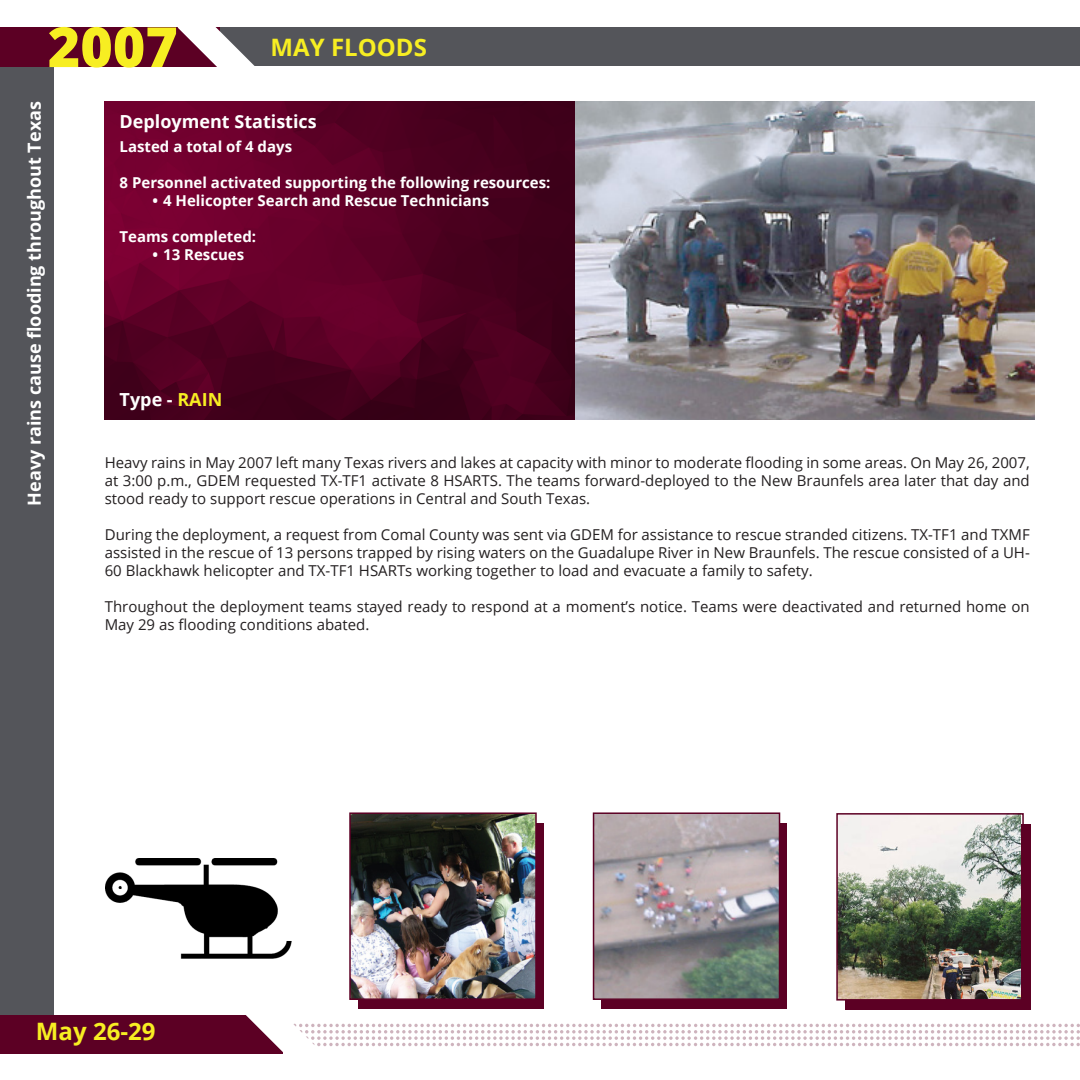
<style>
.page{position:relative;width:1080px;height:1080px;background:#fff}
.page>*{position:absolute;margin:0;border:0;box-sizing:border-box;transform-origin:0 0}
.t1{font:800 55.5px "Open Sans";color:#f7ee22}
.t2{font:700 24px "Open Sans";color:#f7ee22}
.t3{font:700 18px "Open Sans";color:#fff}
.t4{font:15px/18px "Open Sans";color:#231f20;text-align:justify}
.t5{font:700 15px "Open Sans";color:#fff}
.s1{color:#f7ee22}
</style>
<div class="page">
<div style="left:0;top:56px;width:54px;height:975px;background:#54555a"></div>
<div style="left:162px;top:27px;width:918px;height:39px;background:#54555a"></div>
<div style="left:0;top:27px;width:219px;height:40px;background:#5c0024"></div>
<svg style="left:178px;top:27px;width:77px;height:40px"></svg>
<div style="left:0;top:1015px;width:283px;height:39px;background:#5c0024"></div>
<svg style="left:246px;top:995px;width:834px;height:57px"></svg>
<img style="left:105px;top:101px;width:930px;height:319px">
<div style="left:358px;top:823px;width:186px;height:186px;background:#5c0024"></div>
<img style="left:352px;top:815px;width:182px;height:182px">
<div style="left:349px;top:812px;width:188px;height:188px;border:2px solid #5c0024"></div>
<div style="left:601px;top:823px;width:186px;height:186px;background:#5c0024"></div>
<img style="left:596px;top:815px;width:181px;height:182px">
<div style="left:593px;top:812px;width:187px;height:188px;border:2px solid #5c0024"></div>
<div style="left:845px;top:824px;width:186px;height:186px;background:#5c0024"></div>
<img style="left:839px;top:816px;width:182px;height:182px">
<div style="left:836px;top:813px;width:188px;height:188px;border:2px solid #5c0024"></div>
<img style="left:106px;top:859px;width:186px;height:99px">
<p class="t1" style="left:48px;top:5px;width:132px">2007</p>
<p class="t2" style="left:271px;top:30px;width:158px">MAY FLOODS</p>
<p class="t3" style="left:22px;top:506px;width:406px;rotate:-90deg">Heavy rains cause flooding throughout Texas</p>
<p class="t3" style="left:120px;top:109px;width:199px">Deployment Statistics</p>
<p class="t5" style="left:120px;top:136px;width:174px">Lasted a total of 4 days</p>
<p class="t5" style="left:120px;top:172px;width:432px">8 Personnel activated supporting the following resources:</p>
<p class="t5" style="left:153px;top:190px;width:338px">• 4 Helicopter Search and Rescue Technicians</p>
<p class="t5" style="left:120px;top:226px;width:138px">Teams completed:</p>
<p class="t5" style="left:153px;top:244px;width:93px">• 13 Rescues</p>
<p class="t3" style="left:120px;top:387px;width:104px">Type - <span class="s1">RAIN</span></p>
<p class="t4" style="left:105px;top:453px;width:927px">Heavy rains in May 2007 left many Texas rivers and lakes at capacity with minor to moderate flooding in some areas. On May 26, 2007, at 3:00 p.m., GDEM requested TX-TF1 activate 8 HSARTS. The teams forward-deployed to the New Braunfels area later that day and stood ready to support rescue operations in Central and South Texas.</p>
<p class="t4" style="left:105px;top:525px;width:927px">During the deployment, a request from Comal County was sent via GDEM for assistance to rescue stranded citizens. TX-TF1 and TXMF assisted in the rescue of 13 persons trapped by rising waters on the Guadalupe River in New Braunfels. The rescue consisted of a UH-60 Blackhawk helicopter and TX-TF1 HSARTs working together to load and evacuate a family to safety.</p>
<p class="t4" style="left:105px;top:597px;width:927px">Throughout the deployment teams stayed ready to respond at a moment’s notice. Teams were deactivated and returned home on<br>May 29 as flooding conditions abated.</p>
<p class="t2" style="left:36px;top:1015px;width:121px">May 26-29</p>
</div>
